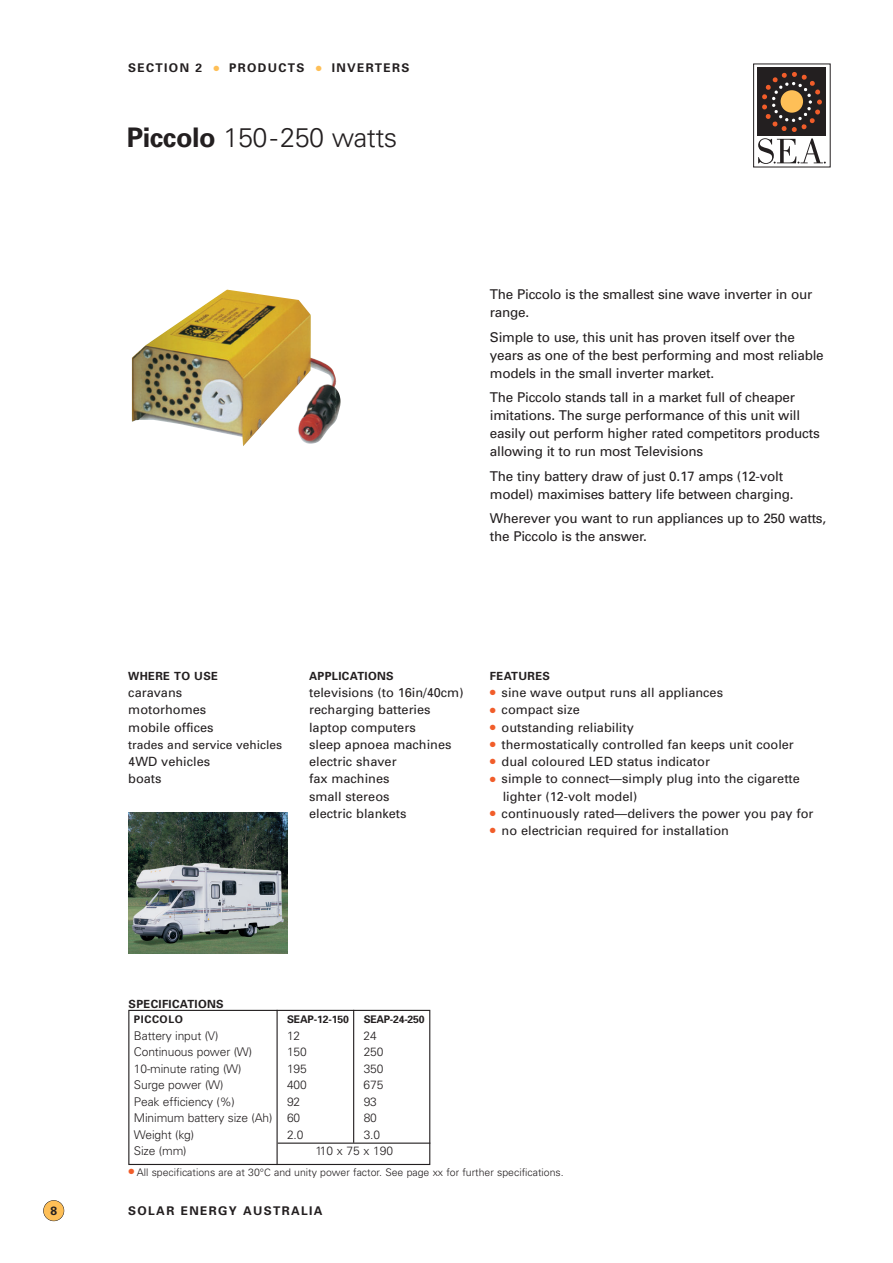
<style>
.page{position:relative;width:893px;height:1263px;background:#fff}
.page>*{position:absolute;margin:0;border:0;box-sizing:border-box;transform-origin:0 0}
.t1{font:300 27px "Univers";letter-spacing:-.015em;color:#231f20}
.t2{font:13.5px/18px "Univers";letter-spacing:-.015em;color:#231f20}
.t3{font:12.75px/17.2px "Univers";color:#231f20}
.t4{font:300 12px "Univers";letter-spacing:-.01em;color:#231f20}
.t5{font:700 12px "Univers";letter-spacing:.11em;color:#231f20}
.t6{font:12px "Univers";color:#231f20}
.t7{font:700 11.25px "Univers";letter-spacing:.03em;color:#231f20}
.t8{font:300 10.5px "Univers";color:#231f20}
.t9{font:700 10.5px "Univers";letter-spacing:-.015em;color:#231f20}
.t10{font:700 10.5px "Univers";letter-spacing:.055em;color:#231f20}
.s1{font-weight:700}
.s2{color:#f15d2a}
.s3{font-size:10.2px}
</style>
<div class="page">
<svg style="left:753px;top:64px;width:77px;height:103px"></svg>
<div style="left:757px;top:67px;width:68px;height:68px;background:#231f20"></div>
<svg style="left:762px;top:72px;width:60px;height:60px"></svg>
<div style="left:780px;top:90px;width:23px;height:23px;background:#febf57;border-radius:50%"></div>
<svg style="left:758px;top:138px;width:67px;height:26px"></svg>
<div style="left:128px;top:1010px;width:302px;height:155px;border:1px solid #231f20"></div>
<div style="left:43px;top:1200px;width:21px;height:21px;background:#febf57;border-radius:50%"></div>
<div style="left:43px;top:1200px;width:21px;height:21px;border:1px solid #231f20;border-radius:50%"></div>
<img style="left:132px;top:290px;width:208px;height:156px">
<img style="left:128px;top:812px;width:160px;height:142px">
<hr style="left:276px;top:1010px;width:2px;height:155px;background:#231f20">
<hr style="left:353px;top:1010px;width:1px;height:133px;background:#231f20">
<hr style="left:278px;top:1143px;width:152px;height:1px;background:#231f20">
<p class="t5" style="left:128px;top:64px;width:283px">SECTION 2 <sup>●</sup> PRODUCTS <sup>●</sup> INVERTERS</p>
<h1 class="t1" style="left:127px;top:128px;width:272px"><span class="s1">Piccolo</span> 150-250 watts</h1>
<p class="t2" style="left:490px;top:287px;width:324px">The Piccolo is the smallest sine wave inverter in our range.</p>
<p class="t2" style="left:490px;top:329px;width:335px">Simple to use, this unit has proven itself over the years as one of the best performing and most reliable models in the small inverter market.</p>
<p class="t2" style="left:490px;top:390px;width:331px">The Piccolo stands tall in a market full of cheaper imitations. The surge performance of this unit will easily out perform higher rated competitors products allowing it to run most Televisions</p>
<p class="t2" style="left:490px;top:468px;width:305px">The tiny battery draw of just 0.17 amps (12-volt model) maximises battery life between charging.</p>
<p class="t2" style="left:490px;top:510px;width:338px">Wherever you want to run appliances up to 250 watts, the Piccolo is the answer.</p>
<p class="t7" style="left:128px;top:672px;width:91px">WHERE TO USE</p>
<p class="t3" style="left:128px;top:685px;width:87px">caravans motorhomes mobile offices</p>
<p class="t6" style="left:128px;top:740px;width:155px">trades and service vehicles</p>
<p class="t3" style="left:128px;top:754px;width:83px">4WD vehicles boats</p>
<p class="t7" style="left:309px;top:672px;width:86px">APPLICATIONS</p>
<p class="t3" style="left:309px;top:685px;width:156px">televisions (to 16in/40cm) recharging batteries laptop computers<br>sleep apnoea machines electric shaver<br>fax machines<br>small stereos<br>electric blankets</p>
<p class="t7" style="left:490px;top:672px;width:62px">FEATURES</p>
<p class="t3" style="left:490px;top:685px;width:235px"><span class="s2">●</span> sine wave output runs all appliances</p>
<p class="t3" style="left:490px;top:702px;width:91px"><span class="s2">●</span> compact size</p>
<p class="t3" style="left:490px;top:720px;width:145px"><span class="s2">●</span> outstanding reliability</p>
<p class="t3" style="left:490px;top:737px;width:305px"><span class="s2">●</span> thermostatically controlled fan keeps unit cooler</p>
<p class="t3" style="left:490px;top:754px;width:221px"><span class="s2">●</span> dual coloured LED status indicator</p>
<p class="t3" style="left:502px;top:771px;width:299px;text-indent:-13px"><span class="s2">●</span> simple to connect—simply plug into the cigarette lighter (12-volt model)</p>
<p class="t3" style="left:490px;top:806px;width:325px"><span class="s2">●</span> continuously rated—delivers the power you pay for</p>
<p class="t3" style="left:490px;top:823px;width:241px"><span class="s2">●</span> no electrician required for installation</p>
<p class="t7" style="left:128px;top:1000px;width:97px">SPECIFICATIONS</p>
<p class="t10" style="left:134px;top:1015px;width:51px">PICCOLO</p>
<p class="t9" style="left:287px;top:1015px;width:63px">SEAP-12-150</p>
<p class="t9" style="left:363px;top:1015px;width:63px">SEAP-24-250</p>
<p class="t4" style="left:134px;top:1031px;width:86px">Battery input (V)</p>
<p class="t4" style="left:287px;top:1031px;width:15px">12</p>
<p class="t4" style="left:363px;top:1031px;width:15px">24</p>
<p class="t4" style="left:134px;top:1047px;width:120px">Continuous power (W)</p>
<p class="t4" style="left:287px;top:1047px;width:21px">150</p>
<p class="t4" style="left:363px;top:1047px;width:21px">250</p>
<p class="t4" style="left:134px;top:1064px;width:109px">10-minute rating (W)</p>
<p class="t4" style="left:287px;top:1064px;width:21px">195</p>
<p class="t4" style="left:363px;top:1064px;width:21px">350</p>
<p class="t4" style="left:134px;top:1080px;width:91px">Surge power (W)</p>
<p class="t4" style="left:287px;top:1080px;width:21px">400</p>
<p class="t4" style="left:363px;top:1080px;width:21px">675</p>
<p class="t4" style="left:134px;top:1097px;width:102px">Peak efficiency (%)</p>
<p class="t4" style="left:287px;top:1097px;width:15px">92</p>
<p class="t4" style="left:363px;top:1097px;width:15px">93</p>
<p class="t4" style="left:134px;top:1113px;width:168px">Minimum battery size (Ah) 60</p>
<p class="t4" style="left:363px;top:1113px;width:15px">80</p>
<p class="t4" style="left:134px;top:1130px;width:62px">Weight (kg)</p>
<p class="t4" style="left:287px;top:1130px;width:18px">2.0</p>
<p class="t4" style="left:363px;top:1130px;width:18px">3.0</p>
<p class="t4" style="left:134px;top:1146px;width:54px">Size (mm)</p>
<p class="t4" style="left:315px;top:1146px;width:79px">110 x 75 x 190</p>
<p class="t8" style="left:128px;top:1168px;width:436px"><sup>●</sup> All specifications are at 30°<span class="s3">C</span> and unity power factor. See page xx for further specifications.</p>
<p class="t5" style="left:50px;top:1206px;width:8px">8</p>
<p class="t5" style="left:128px;top:1206px;width:196px">SOLAR ENERGY AUSTRALIA</p>
</div>
